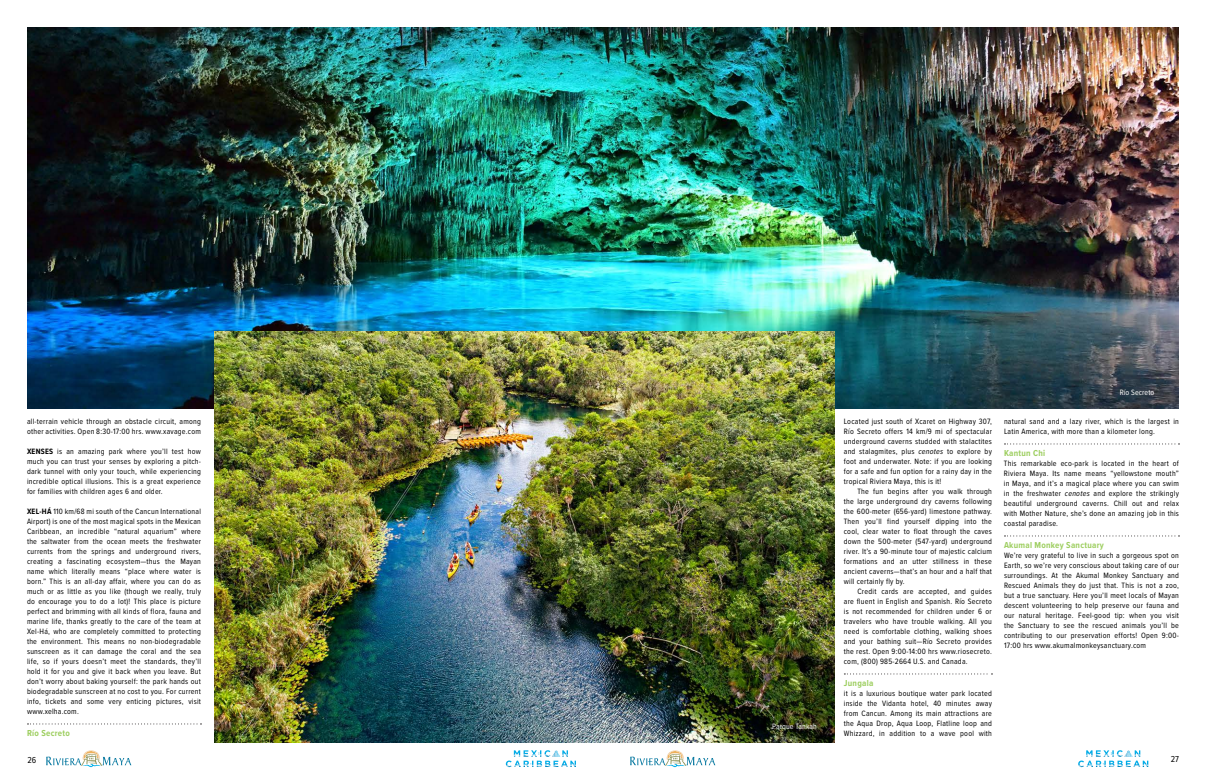
<style>
.page{position:relative;width:1206px;height:783px;background:#fff}
.page>*{position:absolute;margin:0;border:0;box-sizing:border-box;transform-origin:0 0}
.Offset_stroke{font:700 9px "Proxima Nova Cond";letter-spacing:.03em;color:#9dce5f}
.t1{font:9px "Proxima Nova Cond";color:#000}
.No_Indent{font:8px/10px "Proxima Nova Cond";letter-spacing:.03em;color:#000;text-align:justify}
.suppbyline{font:8px/10px "Proxima Nova Cond";letter-spacing:.03em;color:#000;text-align:justify}
.Paragraph_Indent{font:8px/10px "Proxima Nova Cond";letter-spacing:.03em;color:#000;text-align:justify}
.Paragraph_Indent_Whi{font:8px/10px "Proxima Nova Cond";letter-spacing:.03em;color:#000}
.t2{font:8px "Proxima Nova Cond";letter-spacing:.01em;color:#fff}
.s1{font-weight:700}
.s2{font-style:italic}
</style>
<div class="page">
<svg style="left:28px;top:723px;width:173px;height:1px"></svg>
<img style="left:27px;top:27px;width:1152px;height:381px">
<svg style="left:844px;top:673px;width:149px;height:1px"></svg>
<svg style="left:1004px;top:443px;width:175px;height:1px"></svg>
<svg style="left:1004px;top:535px;width:175px;height:1px"></svg>
<img style="left:215px;top:332px;width:620px;height:410px">
<svg style="left:46px;top:750px;width:85px;height:17px"></svg>
<svg style="left:506px;top:750px;width:70px;height:17px"></svg>
<svg style="left:630px;top:750px;width:85px;height:17px"></svg>
<svg style="left:1078px;top:750px;width:70px;height:17px"></svg>
<p class="Paragraph_Indent_Whi" style="left:27px;top:416px;width:176px">all-terrain vehicle through an obstacle circuit, among other activities. Open 8:30-17:00 hrs. www.xavage.com</p>
<p class="Paragraph_Indent_Whi" style="left:27px;top:446px;width:176px;text-align:justify"><span class="s1">XENSES</span> is an amazing park where you’ll test how much you can trust your senses by exploring a pitch&shy;dark tunnel with only your touch, while experiencing incredible optical illusions. This is a great experience for families with children ages 6 and older.</p>
<p class="No_Indent" style="left:27px;top:506px;width:176px"><span class="s1">XEL-HÁ</span> 110 km/68 mi south of the Cancun International Airport) is one of the most magical spots in the Mexican Caribbean, an incredible “natural aquarium” where the saltwater from the ocean meets the freshwater currents from the springs and underground rivers, creating a fascinating ecosystem—thus the Mayan name which literally means “place where water is born.” This is an all-day affair, where you can do as much or as little as you like (though we really, truly do encourage you to do a lot)! This place is picture perfect and brimming with all kinds of flora, fauna and marine life, thanks greatly to the care of the team at Xel-Há, who are completely committed to protecting the environment. This means no non-biodegradable sunscreen as it can damage the coral and the sea life, so if yours doesn’t meet the standards, they’ll hold it for you and give it back when you leave. But don’t worry about baking yourself: the park hands out biodegradable sunscreen at no cost to you. For current info, tickets and some very enticing pictures, visit www.xelha.com.</p>
<p class="Offset_stroke" style="left:27px;top:726px;width:44px">Río Secreto</p>
<p class="t2" style="left:772px;top:721px;width:46px">Parque Tankah</p>
<p class="No_Indent" style="left:844px;top:416px;width:150px">Located just south of Xcaret on Highway 307, Río Secreto offers 14 km/9 mi of spectacular underground caverns studded with stalactites and stalagmites, plus <span class="s2">cenotes</span> to explore by foot and underwater. Note: if you are looking for a safe and fun option for a rainy day in the tropical Riviera Maya, this is it!</p>
<p class="Paragraph_Indent" style="left:844px;top:486px;width:150px;text-indent:13px">The fun begins after you walk through the large underground dry caverns following the 600-meter (656-yard) limestone pathway.<br>Then you’ll find yourself dipping into the cool, clear water to float through the caves down the 500-meter (547-yard) underground river. It’s a 90-minute tour of majestic calcium formations and an utter stillness in these ancient caverns—that’s an hour and a half that will certainly fly by.</p>
<p class="Paragraph_Indent" style="left:844px;top:586px;width:150px;text-indent:13px">Credit cards are accepted, and guides are fluent in English and Spanish. Río Secreto is not recommended for children under 6 or travelers who have trouble walking. All you need is comfortable clothing, walking shoes and your bathing suit—Río Secreto provides the rest. Open 9:00-14:00 hrs www.riosecreto. com, (800) 985-2664 U.S. and Canada.</p>
<p class="Offset_stroke" style="left:844px;top:676px;width:31px">Jungala</p>
<p class="suppbyline" style="left:844px;top:688px;width:150px">it is a luxurious boutique water park located inside the Vidanta hotel, 40 minutes away from Cancun. Among its main attractions are the Aqua Drop, Aqua Loop, Flatline loop and Whizzard, in addition to a wave pool with</p>
<p class="t2" style="left:1120px;top:386px;width:36px">Río Secreto</p>
<p class="suppbyline" style="left:1004px;top:416px;width:177px">natural sand and a lazy river, which is the largest in<br>Latin America, with more than a kilometer long.</p>
<p class="Offset_stroke" style="left:1004px;top:446px;width:43px">Kantun Chi</p>
<p class="suppbyline" style="left:1004px;top:458px;width:177px">This remarkable eco-park is located in the heart of Riviera Maya. Its name means “yellowstone mouth” in Maya, and it’s a magical place where you can swim in the freshwater <span class="s2">cenotes</span> and explore the strikingly beautiful underground caverns. Chill out and relax with Mother Nature, she’s done an amazing job in this coastal paradise.</p>
<p class="Offset_stroke" style="left:1004px;top:538px;width:101px">Akumal Monkey Sanctuary</p>
<p class="suppbyline" style="left:1004px;top:550px;width:177px">We’re very grateful to live in such a gorgeous spot on Earth, so we’re very conscious about taking care of our surroundings. At the Akumal Monkey Sanctuary and Rescued Animals they do just that. This is not a zoo, but a true sanctuary. Here you’ll meet locals of Mayan descent volunteering to help preserve our fauna and our natural heritage. Feel-good tip: when you visit the Sanctuary to see the rescued animals you’ll be contributing to our preservation efforts! Open 9:00- 17:00 hrs www.akumalmonkeysanctuary.com</p>
<p class="t1" style="left:27px;top:754px;width:10px">26</p>
<p class="t1" style="left:1171px;top:753px;width:10px">27</p>
</div>
